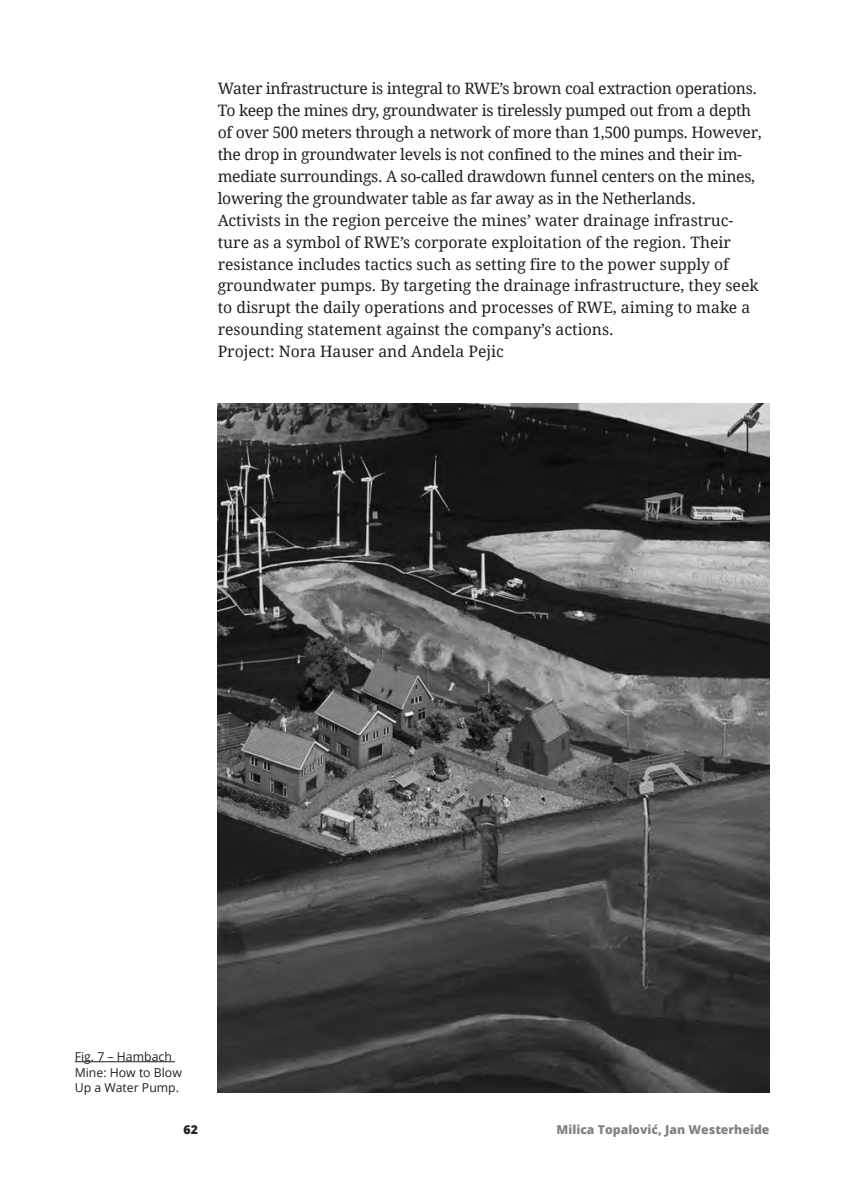
<style>
.page{position:relative;width:844px;height:1192px;background:#fff}
.page>*{position:absolute;margin:0;border:0;box-sizing:border-box;transform-origin:0 0}
.t1{font:15.75px/21.9px "Droid Serif";letter-spacing:-.02em;color:#231f20}
.t2{font:12.25px/15.8px "Open Sans";color:#231f20}
.t3{font:800 12.25px "Open Sans";color:#808285}
.t4{font:800 12.25px "Open Sans";color:#231f20}
</style>
<div class="page">
<hr style="left:75px;top:1061px;width:100px;height:1px;background:#231f20">
<img style="left:218px;top:403px;width:551px;height:689px">
<p class="t1" style="left:218px;top:78px;width:545px">Water infrastructure is integral to RWE’s brown coal extraction operations.<br>To keep the mines dry, groundwater is tirelessly pumped out from a depth of over 500 meters through a network of more than 1,500 pumps. However, the drop in groundwater levels is not confined to the mines and their im&shy;mediate surroundings. A so-called drawdown funnel centers on the mines, lowering the groundwater table as far away as in the Netherlands.<br>Activists in the region perceive the mines’ water drainage infrastruc&shy;ture as a symbol of RWE’s corporate exploitation of the region. Their resistance includes tactics such as setting fire to the power supply of groundwater pumps. By targeting the drainage infrastructure, they seek to disrupt the daily operations and processes of RWE, aiming to make a resounding statement against the company’s actions.<br>Project: Nora Hauser and Andela Pejic</p>
<p class="t2" style="left:75px;top:1048px;width:109px">Fig. 7 – Hambach<br>Mine: How to Blow<br>Up a Water Pump.</p>
<p class="t4" style="left:183px;top:1120px;width:16px">62</p>
<p class="t3" style="left:556px;top:1120px;width:214px">Milica Topalović, Jan Westerheide</p>
</div>
